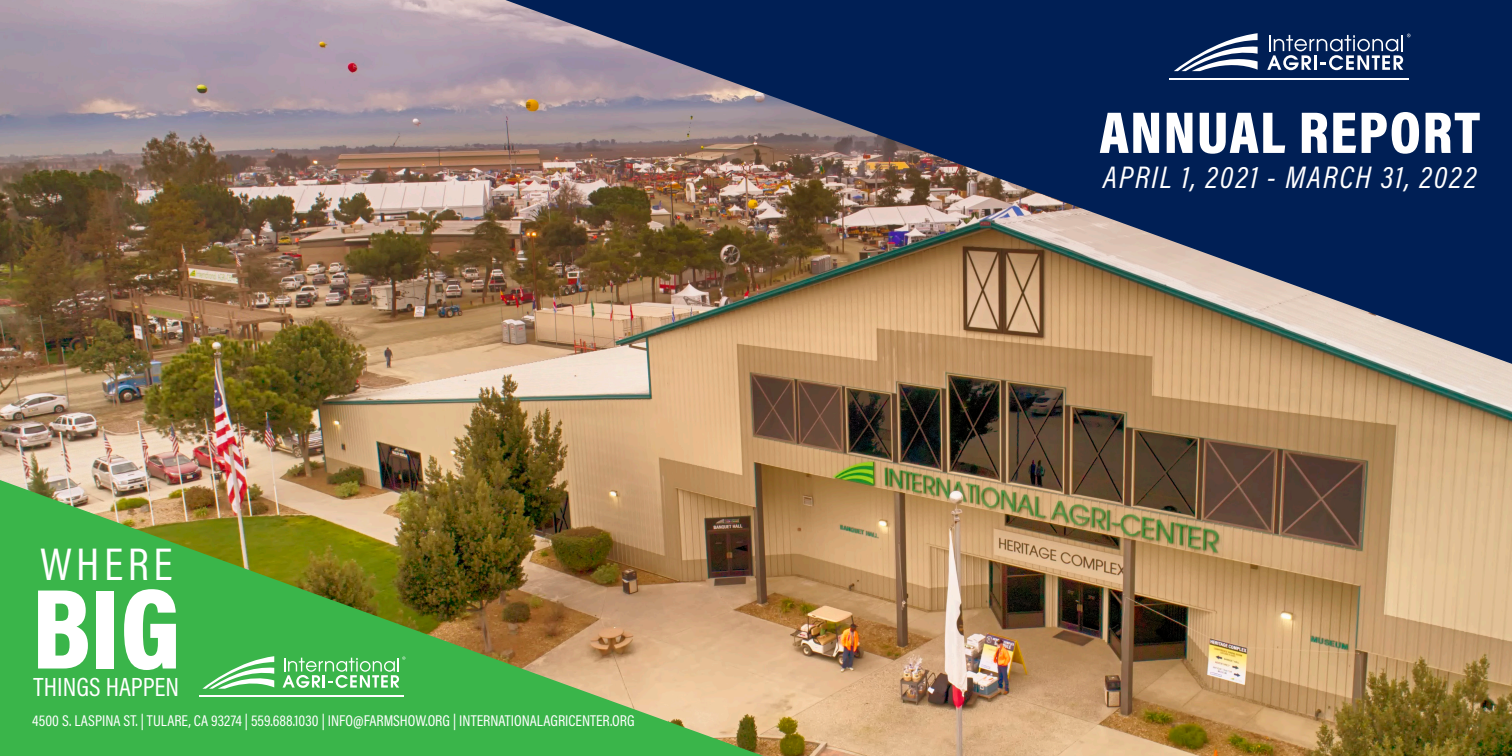
<style>
.page{position:relative;width:1512px;height:756px;background:#fff}
.page>*{position:absolute;margin:0;border:0;box-sizing:border-box;transform-origin:0 0}
.t1{font:900 115.5px "Acumin Pro Cond";color:#fff}
.t2{font:900 59.5px "Acumin Pro Cond";letter-spacing:.025em;color:#fff}
.t3{font:46.2px "Acumin Pro Cond";letter-spacing:.1em;color:#fff}
.t4{font:italic 31.5px "Acumin Pro Cond";letter-spacing:.065em;color:#fff}
.t5{font:26.6px "Acumin Pro Cond";color:#fff}
.t6{font:15.75px "Acumin Pro Cond";color:#fff}
</style>
<div class="page">
<img style="left:0;top:0;width:1512px;height:756px">
<img style="left:0;top:480px;width:763px;height:276px">
<img style="left:505px;top:0;width:1007px;height:364px">
<hr style="left:199px;top:695px;width:205px;height:1px;background:#fff">
<svg style="left:202px;top:656px;width:72px;height:33px"></svg>
<svg style="left:283px;top:657px;width:122px;height:31px"></svg>
<hr style="left:1169px;top:78px;width:239px;height:2px;background:#fff">
<svg style="left:1174px;top:33px;width:84px;height:38px"></svg>
<svg style="left:1267px;top:34px;width:143px;height:36px"></svg>
<p class="t3" style="left:40px;top:534px;width:134px">WHERE</p>
<p class="t1" style="left:32px;top:553px;width:150px">BIG</p>
<p class="t5" style="left:34px;top:670px;width:147px">THINGS HAPPEN</p>
<p class="t6" style="left:32px;top:711px;width:604px">4500 S. LASPINA ST. | TULARE, CA 93274 | 559.688.1030 | INFO@FARMSHOW.ORG | INTERNATIONALAGRICENTER.ORG</p>
<p class="t2" style="left:1099px;top:94px;width:382px">ANNUAL REPORT</p>
<p class="t4" style="left:1103px;top:157px;width:375px">APRIL 1, 2021 - MARCH 31, 2022</p>
</div>
